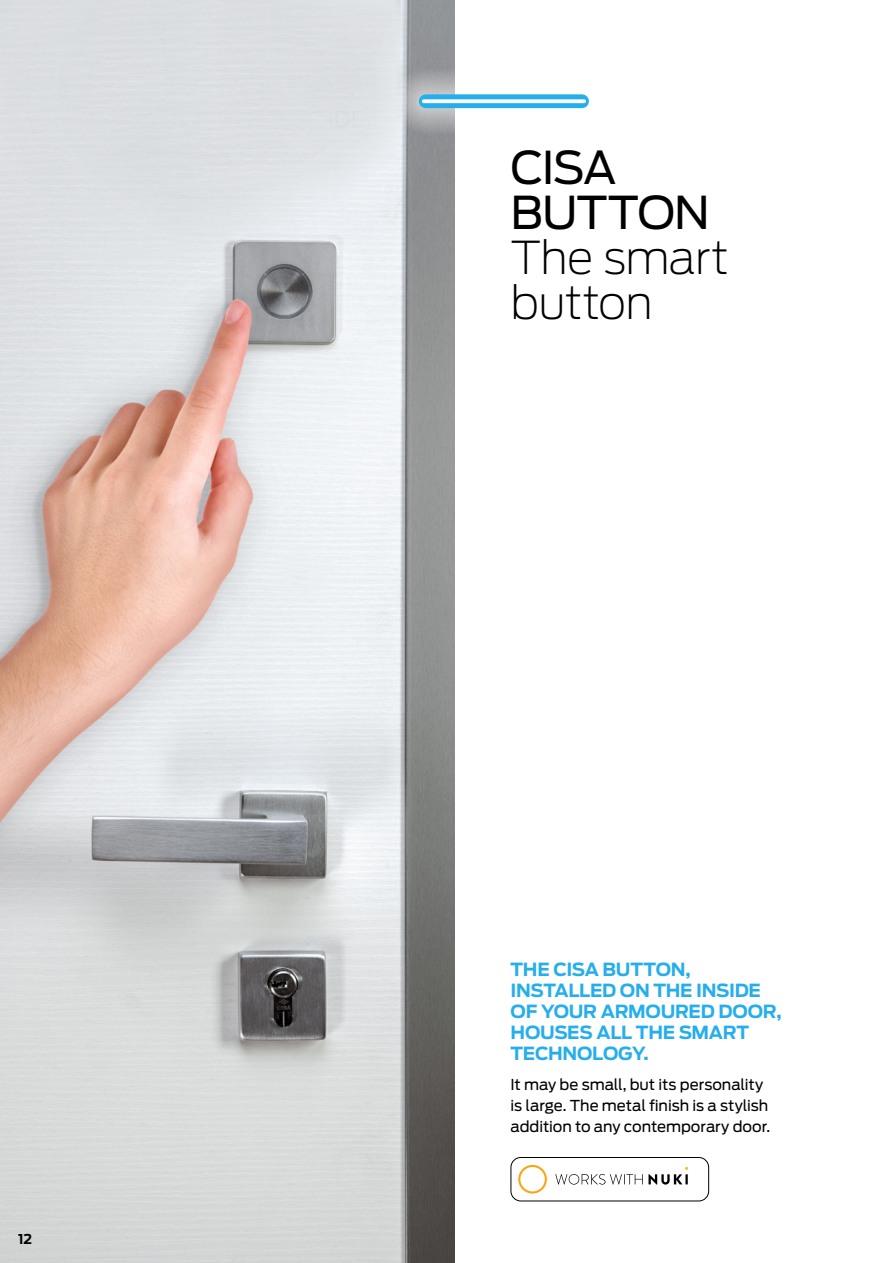
<style>
.page{position:relative;width:893px;height:1263px;background:#fff}
.page>*{position:absolute;margin:0;border:0;box-sizing:border-box;transform-origin:0 0}
.t1{font:200 45px/45px "Antenna";letter-spacing:-.015em;color:#000}
.t2{font:45px/45px "Antenna";letter-spacing:-.03em;color:#000}
.t3{font:700 18px/21px "Antenna";letter-spacing:-.015em;color:#26aeec}
.t4{font:15px/21px "Antenna";letter-spacing:-.005em;color:#000}
.t5{font:700 13.5px "Antenna";color:#000}
</style>
<div class="page">
<img style="left:0;top:0;width:455px;height:1263px">
<svg style="left:393px;top:68px;width:196px;height:66px"></svg>
<div style="left:426px;top:94px;width:156px;height:14px;background:#26aeec"></div>
<svg style="left:424px;top:99px;width:160px;height:4px"></svg>
<div style="left:511px;top:1157px;width:198px;height:44px;border:1px solid #000;border-radius:10px"></div>
<svg style="left:555px;top:1167px;width:133px;height:17px"></svg>
<div style="left:518px;top:1165px;width:29px;height:28px;border:2px solid #f6a812;border-radius:50%"></div>
<p class="t5" style="left:18px;top:1230px;width:16px">12</p>
<h1 class="t2" style="left:511px;top:144px;width:201px">CISA<br>BUTTON</h1>
<h1 class="t1" style="left:511px;top:234px;width:220px">The smart button</h1>
<p class="t3" style="left:511px;top:959px;width:273px">THE CISA BUTTON,<br>INSTALLED ON THE INSIDE<br>OF YOUR ARMOURED DOOR,<br>HOUSES ALL THE SMART<br>TECHNOLOGY.</p>
<p class="t4" style="left:511px;top:1073px;width:261px">It may be small, but its personality is large. The metal finish is a stylish addition to any contemporary door.</p>
</div>
